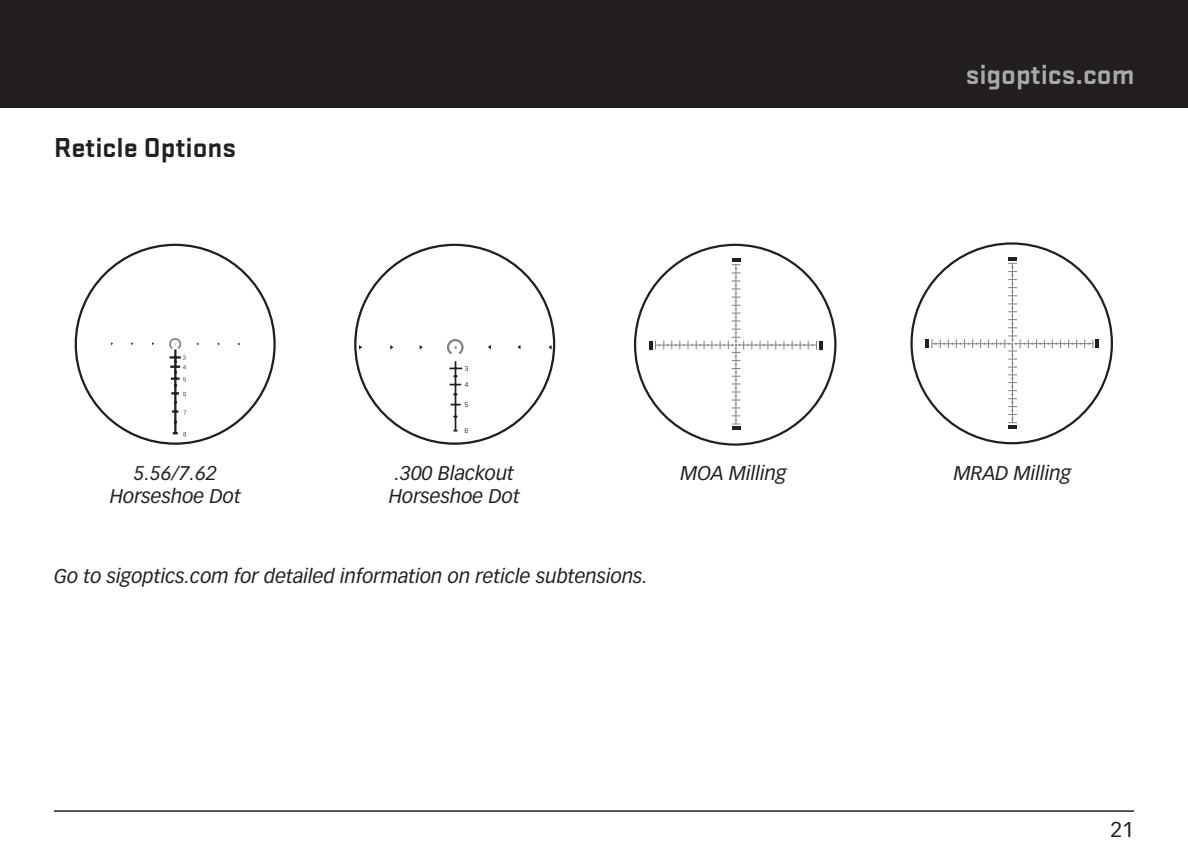
<style>
.page{position:relative;width:1188px;height:864px;background:#fff}
.page>*{position:absolute;margin:0;border:0;box-sizing:border-box;transform-origin:0 0}
.t1{font:700 28.5px "Stratum 2";color:#231f20}
.t2{font:700 28.5px "Stratum 2";color:#a8a9ad}
.t3{font:21px "Vectora LH";color:#231f20}
.t4{font:italic 19.5px/22.5px "Vectora LH";color:#231f20;text-align:center}
.t5{font:7.5px/15.9px "Stratum 2";color:#231f20}
</style>
<div class="page">
<div style="left:0;top:0;width:1188px;height:108px;background:#231f20"></div>
<hr style="left:54px;top:810px;width:1080px;height:2px;background:#231f20">
<hr style="left:455px;top:361px;width:1px;height:70px;background:#231f20">
<svg style="left:449px;top:368px;width:13px;height:1px"></svg>
<svg style="left:517px;top:345px;width:4px;height:4px"></svg>
<svg style="left:548px;top:345px;width:4px;height:5px"></svg>
<svg style="left:390px;top:345px;width:3px;height:5px"></svg>
<svg style="left:446px;top:339px;width:18px;height:16px"></svg>
<div style="left:75px;top:244px;width:201px;height:201px;background:#fff;border:2px solid #231f20;border-radius:50%"></div>
<hr style="left:174px;top:349px;width:2px;height:85px;background:#231f20">
<svg style="left:172px;top:410px;width:6px;height:3px"></svg>
<svg style="left:169px;top:338px;width:17px;height:65px"></svg>
<svg style="left:649px;top:258px;width:174px;height:172px"></svg>
<svg style="left:926px;top:257px;width:173px;height:172px"></svg>
<h1 class="t1" style="left:54px;top:128px;width:184px">Reticle Options</h1>
<p class="t5" style="left:465px;top:360px;width:5px">3<br>4</p>
<p class="t5" style="left:464px;top:397px;width:5px">5</p>
<p class="t5" style="left:464px;top:422px;width:5px">6</p>
<h1 class="t2" style="left:966px;top:55px;width:170px">sigoptics.com</h1>
<p class="t4" style="left:110px;top:463px;width:132px">5.56/7.62<br>Horseshoe Dot</p>
<p class="t4" style="left:389px;top:463px;width:132px;text-align:left">.300 Blackout<br>Horseshoe Dot</p>
<p class="t4" style="left:680px;top:463px;width:108px">MOA Milling</p>
<p class="t4" style="left:954px;top:463px;width:119px">MRAD Milling</p>
<p class="t4" style="left:54px;top:565px;width:596px">Go to sigoptics.com for detailed information on reticle subtensions.</p>
<p class="t3" style="left:1111px;top:817px;width:25px">21</p>
</div>
